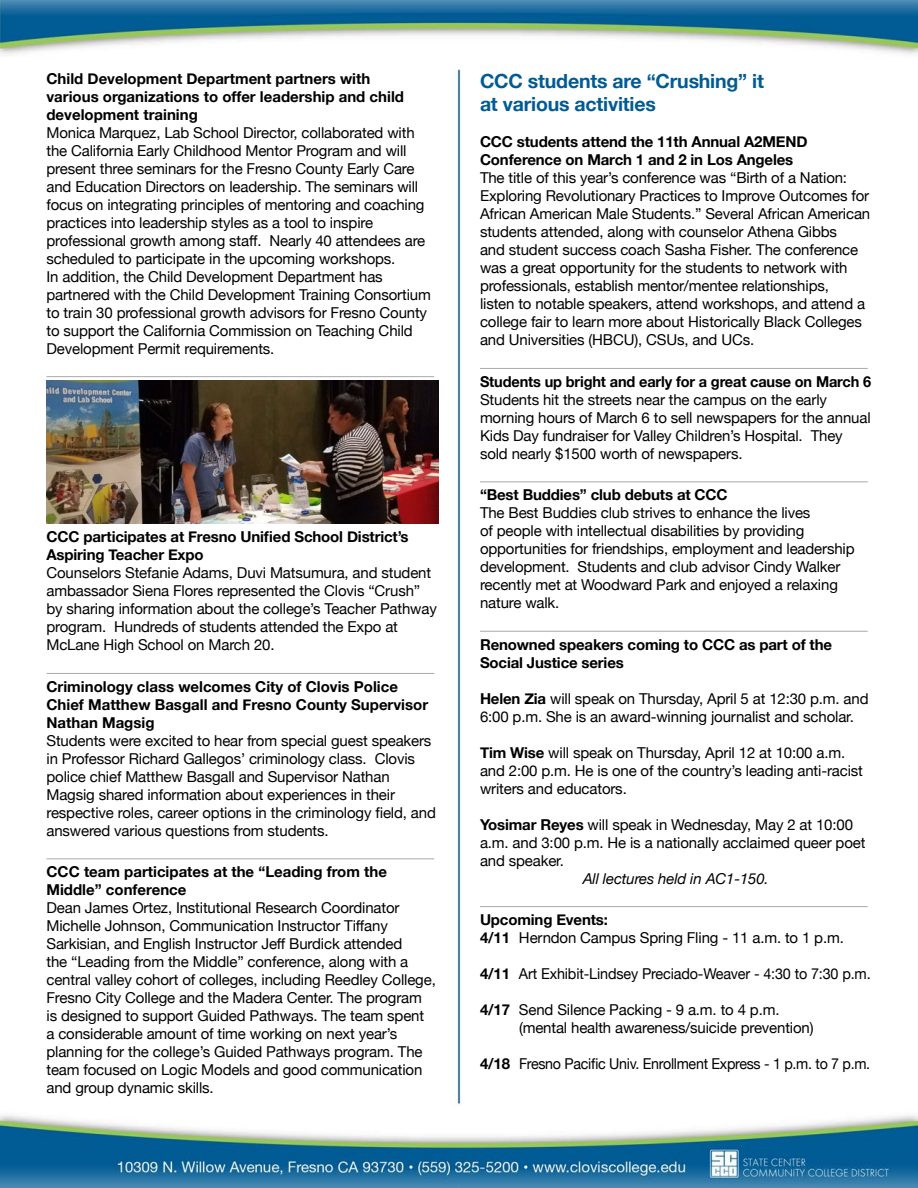
<style>
.page{position:relative;width:918px;height:1188px;background:#fff}
.page>*{position:absolute;margin:0;border:0;box-sizing:border-box;transform-origin:0 0}
.t1{font:700 19.5px/23.4px "Helvetica Neue";letter-spacing:-.01em;color:#005b94}
.t2{font:15px/18px "Helvetica Neue";letter-spacing:-.01em;color:#000}
.Bold_Sub_header{font:700 15px/18px "Helvetica Neue";letter-spacing:-.01em;color:#000}
.t3{font:15px "Helvetica Neue";letter-spacing:-.01em;color:#000;scale:.96 1}
.t4{font:15px "Helvetica Neue";letter-spacing:-.01em;color:#000;scale:.95 1}
.t5{font:italic 15px "Helvetica Neue";letter-spacing:-.01em;color:#000}
.s1{font-weight:700}
</style>
<div class="page">
<img style="left:0;top:0;width:918px;height:1188px">
<hr style="left:46px;top:376px;width:388px;height:1px;background:#a7a9ac">
<img style="left:46px;top:380px;width:392px;height:144px">
<hr style="left:46px;top:673px;width:388px;height:1px;background:#a7a9ac">
<hr style="left:46px;top:858px;width:388px;height:1px;background:#a7a9ac">
<hr style="left:480px;top:368px;width:388px;height:1px;background:#a7a9ac">
<hr style="left:480px;top:481px;width:388px;height:1px;background:#a7a9ac">
<hr style="left:480px;top:631px;width:388px;height:1px;background:#a7a9ac">
<hr style="left:480px;top:906px;width:388px;height:1px;background:#a7a9ac">
<p class="Bold_Sub_header" style="left:46px;top:69px;width:359px">Child Development Department partners with various organizations to offer leadership and child development training</p>
<p class="t2" style="left:46px;top:123px;width:380px">Monica Marquez, Lab School Director, collaborated with the California Early Childhood Mentor Program and will present three seminars for the Fresno County Early Care and Education Directors on leadership. The seminars will focus on integrating principles of mentoring and coaching practices into leadership styles as a tool to inspire professional growth among staff. Nearly 40 attendees are scheduled to participate in the upcoming workshops.</p>
<p class="t2" style="left:46px;top:267px;width:386px">In addition, the Child Development Department has partnered with the Child Development Training Consortium to train 30 professional growth advisors for Fresno County to support the California Commission on Teaching Child Development Permit requirements.</p>
<p class="Bold_Sub_header" style="left:46px;top:528px;width:364px">CCC participates at Fresno Unified School District’s<br>Aspiring Teacher Expo</p>
<p class="t2" style="left:46px;top:564px;width:392px">Counselors Stefanie Adams, Duvi Matsumura, and student ambassador Siena Flores represented the Clovis “Crush” by sharing information about the college’s Teacher Pathway program. Hundreds of students attended the Expo at McLane High School on March 20.</p>
<p class="Bold_Sub_header" style="left:46px;top:677px;width:383px">Criminology class welcomes City of Clovis Police<br>Chief Matthew Basgall and Fresno County Supervisor<br>Nathan Magsig</p>
<p class="t2" style="left:46px;top:731px;width:391px">Students were excited to hear from special guest speakers in Professor Richard Gallegos’ criminology class. Clovis police chief Matthew Basgall and Supervisor Nathan Magsig shared information about experiences in their respective roles, career options in the criminology field, and answered various questions from students.</p>
<p class="Bold_Sub_header" style="left:46px;top:863px;width:342px">CCC team participates at the “Leading from the<br>Middle” conference</p>
<p class="t2" style="left:46px;top:899px;width:391px">Dean James Ortez, Institutional Research Coordinator Michelle Johnson, Communication Instructor Tiffany Sarkisian, and English Instructor Jeff Burdick attended<br>the “Leading from the Middle” conference, along with a central valley cohort of colleges, including Reedley College, Fresno City College and the Madera Center. The program is designed to support Guided Pathways. The team spent a considerable amount of time working on next year’s planning for the college’s Guided Pathways program. The team focused on Logic Models and good communication and group dynamic skills.</p>
<h1 class="t1" style="left:480px;top:69px;width:285px">CCC students are “Crushing” it at various activities</h1>
<p class="Bold_Sub_header" style="left:480px;top:133px;width:329px">CCC students attend the 11th Annual A2MEND<br>Conference on March 1 and 2 in Los Angeles</p>
<p class="t2" style="left:480px;top:169px;width:392px">The title of this year’s conference was “Birth of a Nation:<br>Exploring Revolutionary Practices to Improve Outcomes for African American Male Students.” Several African American students attended, along with counselor Athena Gibbs<br>and student success coach Sasha Fisher. The conference was a great opportunity for the students to network with professionals, establish mentor/mentee relationships,<br>listen to notable speakers, attend workshops, and attend a college fair to learn more about Historically Black Colleges and Universities (HBCU), CSUs, and UCs.</p>
<p class="Bold_Sub_header" style="left:480px;top:372px;width:393px">Students up bright and early for a great cause on March 6</p>
<p class="t2" style="left:480px;top:390px;width:392px">Students hit the streets near the campus on the early morning hours of March 6 to sell newspapers for the annual Kids Day fundraiser for Valley Children’s Hospital. They sold nearly $1500 worth of newspapers.</p>
<p class="Bold_Sub_header" style="left:480px;top:486px;width:249px">“Best Buddies” club debuts at CCC</p>
<p class="t2" style="left:480px;top:504px;width:376px">The Best Buddies club strives to enhance the lives<br>of people with intellectual disabilities by providing opportunities for friendships, employment and leadership development. Students and club advisor Cindy Walker recently met at Woodward Park and enjoyed a relaxing nature walk.</p>
<p class="Bold_Sub_header" style="left:480px;top:635px;width:354px">Renowned speakers coming to CCC as part of the<br>Social Justice series</p>
<p class="t2" style="left:480px;top:689px;width:390px"><span class="s1">Helen Zia</span> will speak on Thursday, April 5 at 12:30 p.m. and<br>6:00 p.m. She is an award-winning journalist and scholar.</p>
<p class="t2" style="left:480px;top:743px;width:384px"><span class="s1">Tim Wise</span> will speak on Thursday, April 12 at 10:00 a.m. and 2:00 p.m. He is one of the country’s leading anti-racist writers and educators.</p>
<p class="t2" style="left:480px;top:815px;width:387px"><span class="s1">Yosimar Reyes</span> will speak in Wednesday, May 2 at 10:00 a.m. and 3:00 p.m. He is a nationally acclaimed queer poet and speaker.</p>
<p class="t5" style="left:583px;top:869px;width:188px">All lectures held in AC1-150.</p>
<p class="Bold_Sub_header" style="left:480px;top:910px;width:130px">Upcoming Events:</p>
<p class="t2" style="left:480px;top:928px;width:365px"><span class="s1">4/11</span> Herndon Campus Spring Fling - 11 a.m. to 1 p.m.</p>
<p class="t3" style="left:480px;top:965px;width:409px"><span class="s1">4/11</span> Art Exhibit-Lindsey Preciado-Weaver - 4:30 to 7:30 p.m.</p>
<p class="t2" style="left:480px;top:1000px;width:301px"><span class="s1">4/17</span> Send Silence Packing - 9 a.m. to 4 p.m.</p>
<p class="t2" style="left:519px;top:1018px;width:296px">(mental health awareness/suicide prevention)</p>
<p class="t4" style="left:480px;top:1055px;width:412px"><span class="s1">4/18</span> Fresno Pacific Univ. Enrollment Express - 1 p.m. to 7 p.m.</p>
</div>
